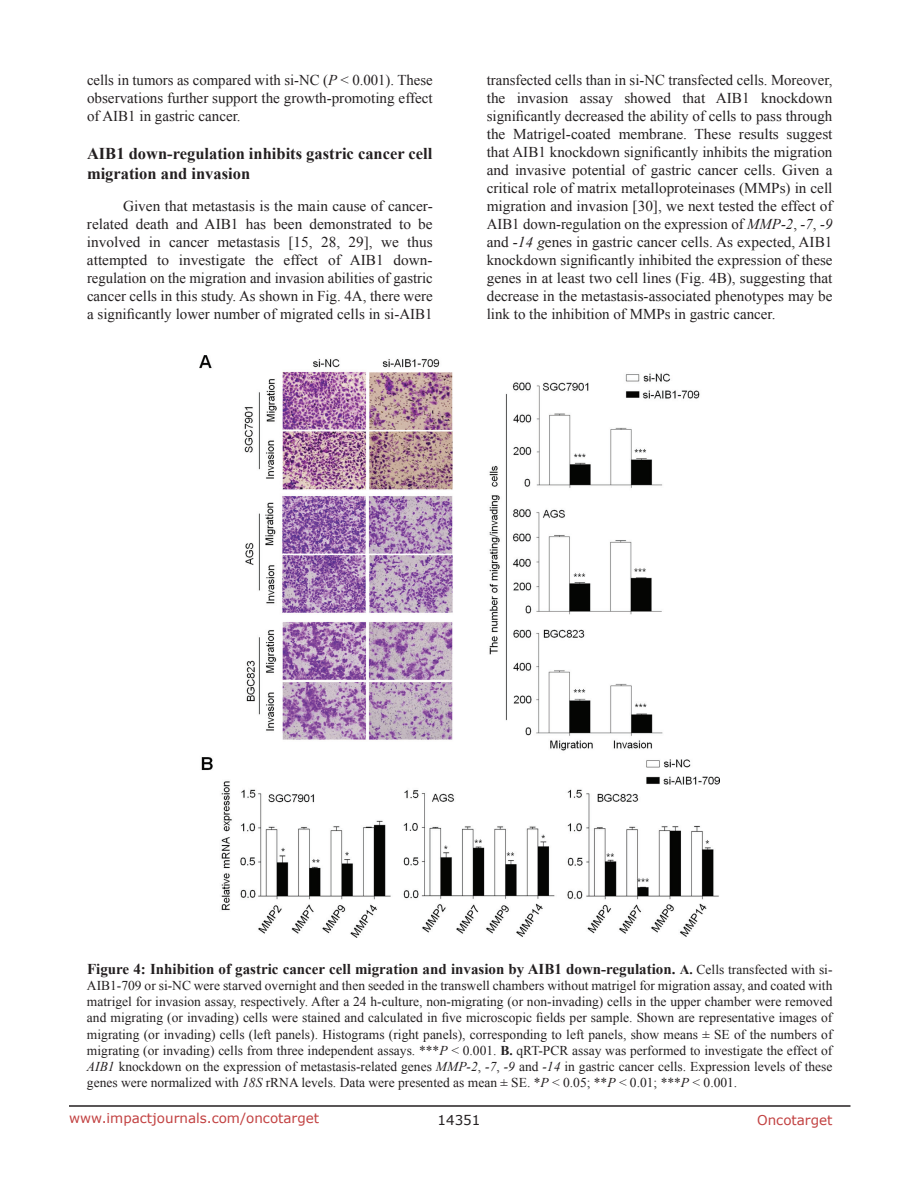
<style>
.page{position:relative;width:918px;height:1188px;background:#fff}
.page>*{position:absolute;margin:0;border:0;box-sizing:border-box;transform-origin:0 0}
.t1{font:700 16.5px/19.8px "Times New Roman";color:#231f20}
.t2{font:15px/18px "Times New Roman";color:#231f20;text-align:justify}
.t3{font:700 15px "Times New Roman";color:#231f20}
.t4{font:13.5px/16.2px "Times New Roman";color:#231f20;text-align:justify}
.t5{font:13.5px "Verdana";color:#c24141}
.t6{font:13.5px "Verdana";color:#231f20}
.s1{font-style:italic}
.s2{font-size:13.5px}
.s3{font-weight:400;font-size:13.5px}
.s4{font-weight:700}
</style>
<div class="page">
<hr style="left:69px;top:1105px;width:781px;height:2px;background:#231f20">
<img style="left:200px;top:355px;width:520px;height:582px">
<p class="t2" style="left:87px;top:71px;width:347px">cells in tumors as compared with si-NC (<span class="s1">P</span> &lt; 0.001). These observations further support the growth-promoting effect of AIB1 in gastric cancer.</p>
<p class="t1" style="left:87px;top:143px;width:347px">AIB1 down-regulation inhibits gastric cancer cell migration and invasion</p>
<p class="t2" style="left:87px;top:196px;width:347px;text-indent:36px">Given that metastasis is the main cause of cancer&shy;related death and AIB1 has been demonstrated to be involved in cancer metastasis [15, 28, 29], we thus attempted to investigate the effect of AIB1 down&shy;regulation on the migration and invasion abilities of gastric cancer cells in this study. As shown in Fig. 4A, there were a significantly lower number of migrated cells in si-AIB1</p>
<p class="t2" style="left:487px;top:71px;width:347px">transfected cells than in si-NC transfected cells. Moreover, the invasion assay showed that AIB1 knockdown significantly decreased the ability of cells to pass through the Matrigel-coated membrane. These results suggest that AIB1 knockdown significantly inhibits the migration and invasive potential of gastric cancer cells. Given a critical role of matrix metalloproteinases (MMPs) in cell migration and invasion [30], we next tested the effect of AIB1 down-regulation on the expression of <span class="s1">MMP-2</span>, <span class="s1">-7</span>, <span class="s1">-9 </span>and <span class="s1">-14 g</span>enes in gastric cancer cells. As expected, AIB1 knockdown significantly inhibited the expression of these genes in at least two cell lines (Fig. 4B), suggesting that decrease in the metastasis-associated phenotypes may be link to the inhibition of MMPs in gastric cancer.</p>
<p class="t3" style="left:87px;top:958px;width:747px">Figure 4: Inhibition of gastric cancer cell migration and invasion by AIB1 down-regulation. <span class="s2">A.</span> <span class="s3">Cells transfected with si-</span></p>
<p class="t4" style="left:87px;top:977px;width:747px">AIB1-709 or si-NC were starved overnight and then seeded in the transwell chambers without matrigel for migration assay, and coated with matrigel for invasion assay, respectively. After a 24 h-culture, non-migrating (or non-invading) cells in the upper chamber were removed and migrating (or invading) cells were stained and calculated in five microscopic fields per sample. Shown are representative images of migrating (or invading) cells (left panels). Histograms (right panels), corresponding to left panels, show means ± SE of the numbers of migrating (or invading) cells from three independent assays. ***<span class="s1">P</span> &lt; 0.001. <span class="s4">B.</span> qRT-PCR assay was performed to investigate the effect of <span class="s1">AIB1</span> knockdown on the expression of metastasis-related genes <span class="s1">MMP-2</span>, <span class="s1">-7</span>, <span class="s1">-9</span> and <span class="s1">-14</span> in gastric cancer cells. Expression levels of these genes were normalized with <span class="s1">18S</span> rRNA levels. Data were presented as mean ± SE. *<span class="s1">P</span> &lt; 0.05; **<span class="s1">P</span> &lt; 0.01; ***<span class="s1">P</span> &lt; 0.001.</p>
<p class="t5" style="left:69px;top:1109px;width:252px">www.impactjournals.com/oncotarget</p>
<p class="t6" style="left:438px;top:1111px;width:44px">14351</p>
<p class="t5" style="left:757px;top:1111px;width:77px">Oncotarget</p>
</div>
